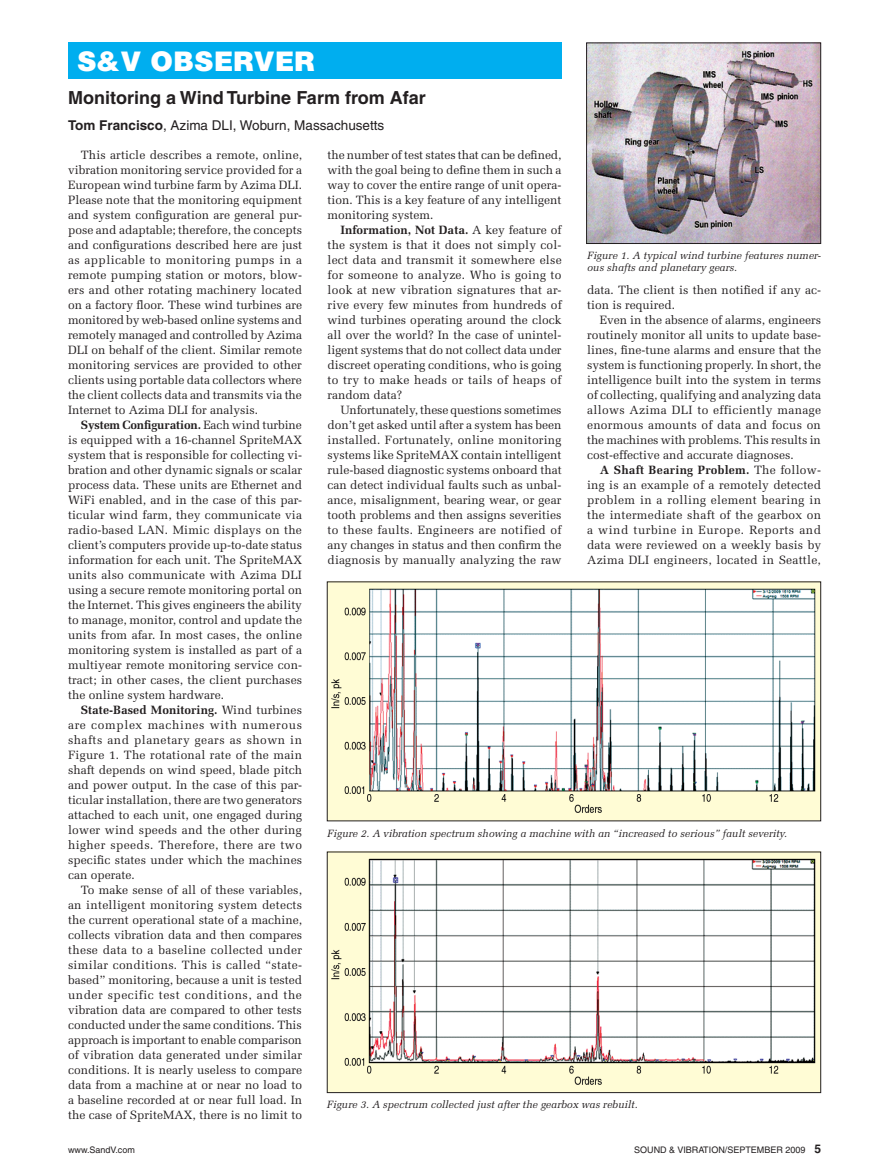
<style>
.page{position:relative;width:878px;height:1175px;background:#fff}
.page>*{position:absolute;margin:0;border:0;box-sizing:border-box;transform-origin:0 0}
.t1{font:900 27px "Helvetica";color:#fff}
.t2{font:700 18px "Helvetica";color:#231f20}
.t3{font:13.5px "Helvetica";color:#231f20}
.t4{font:12px/15px "Melior";color:#231f20;text-align:justify}
.t5{font:italic 10.5px/12px "Melior";color:#231f20}
.t6{font:9px "Helvetica";color:#231f20}
.s1{font-weight:700}
.s2{font-weight:700;font-size:12px}
</style>
<div class="page">
<div style="left:68px;top:43px;width:493px;height:36px;background:#00aeef"></div>
<img style="left:588px;top:45px;width:231px;height:197px">
<div style="left:586px;top:43px;width:235px;height:201px;border:1px solid #231f20"></div>
<img style="left:329px;top:583px;width:490px;height:236px">
<div style="left:327px;top:581px;width:494px;height:240px;border:1px solid #231f20"></div>
<img style="left:329px;top:853px;width:490px;height:238px">
<div style="left:327px;top:851px;width:494px;height:242px;border:1px solid #231f20"></div>
<h1 class="t1" style="left:77px;top:44px;width:240px">S&amp;V OBSERVER</h1>
<h2 class="t2" style="left:68px;top:86px;width:359px">Monitoring a Wind Turbine Farm from Afar</h2>
<p class="t3" style="left:68px;top:117px;width:318px"><span class="s1">Tom Francisco</span>, Azima DLI, Woburn, Massachusetts</p>
<p class="t4" style="left:68px;top:147px;width:235px;text-indent:13px">This article describes a remote, online, vibration monitoring service provided for a European wind turbine farm by Azima DLI.<br>Please note that the monitoring equipment and system configuration are general pur&shy;pose and adaptable; therefore, the concepts and configurations described here are just as applicable to monitoring pumps in a remote pumping station or motors, blow&shy;ers and other rotating machinery located on a factory floor. These wind turbines are monitored by web-based online systems and remotely managed and controlled by Azima DLI on behalf of the client. Similar remote monitoring services are provided to other clients using portable data collectors where the client collects data and transmits via the Internet to Azima DLI for analysis.</p>
<p class="t4" style="left:68px;top:417px;width:235px;text-indent:13px"><span class="s1">System Configuration.</span> Each wind turbine is equipped with a 16-channel SpriteMAX system that is responsible for collecting vi&shy;bration and other dynamic signals or scalar process data. These units are Ethernet and WiFi enabled, and in the case of this par&shy;ticular wind farm, they communicate via radio-based LAN. Mimic displays on the client’s computers provide up-to-date status information for each unit. The SpriteMAX units also communicate with Azima DLI using a secure remote monitoring portal on the Internet. This gives engineers the ability to manage, monitor, control and update the units from afar. In most cases, the online monitoring system is installed as part of a multiyear remote monitoring service con&shy;tract; in other cases, the client purchases the online system hardware.</p>
<p class="t4" style="left:68px;top:702px;width:235px;text-indent:13px"><span class="s1">State-Based Monitoring.</span> Wind turbines are complex machines with numerous shafts and planetary gears as shown in Figure 1. The rotational rate of the main shaft depends on wind speed, blade pitch and power output. In the case of this par&shy;ticular installation, there are two generators attached to each unit, one engaged during lower wind speeds and the other during higher speeds. Therefore, there are two specific states under which the machines can operate.</p>
<p class="t4" style="left:68px;top:882px;width:235px;text-indent:13px">To make sense of all of these variables, an intelligent monitoring system detects the current operational state of a machine, collects vibration data and then compares these data to a baseline collected under similar conditions. This is called “state&shy;based” monitoring, because a unit is tested under specific test conditions, and the vibration data are compared to other tests conducted under the same conditions. This approach is important to enable comparison of vibration data generated under similar conditions. It is nearly useless to compare data from a machine at or near no load to a baseline recorded at or near full load. In the case of SpriteMAX, there is no limit to</p>
<p class="t4" style="left:327px;top:147px;width:235px">the number of test states that can be defined, with the goal being to define them in such a way to cover the entire range of unit opera&shy;tion. This is a key feature of any intelligent monitoring system.</p>
<p class="t4" style="left:327px;top:222px;width:235px;text-indent:13px"><span class="s1">Information, Not Data.</span> A key feature of the system is that it does not simply col&shy;lect data and transmit it somewhere else for someone to analyze. Who is going to look at new vibration signatures that ar&shy;rive every few minutes from hundreds of wind turbines operating around the clock all over the world? In the case of unintel&shy;ligent systems that do not collect data under discreet operating conditions, who is going to try to make heads or tails of heaps of random data?</p>
<p class="t4" style="left:327px;top:402px;width:235px;text-indent:13px">Unfortunately, these questions sometimes don’t get asked until after a system has been installed. Fortunately, online monitoring systems like SpriteMAX contain intelligent rule-based diagnostic systems onboard that can detect individual faults such as unbal&shy;ance, misalignment, bearing wear, or gear tooth problems and then assigns severities to these faults. Engineers are notified of any changes in status and then confirm the diagnosis by manually analyzing the raw</p>
<p class="t5" style="left:587px;top:250px;width:235px">Figure 1. A typical wind turbine features numer&shy;ous shafts and planetary gears.</p>
<p class="t4" style="left:587px;top:282px;width:235px">data. The client is then notified if any ac&shy;tion is required.</p>
<p class="t4" style="left:587px;top:312px;width:235px;text-indent:13px">Even in the absence of alarms, engineers routinely monitor all units to update base&shy;lines, fine-tune alarms and ensure that the system is functioning properly. In short, the intelligence built into the system in terms of collecting, qualifying and analyzing data allows Azima DLI to efficiently manage enormous amounts of data and focus on the machines with problems. This results in cost-effective and accurate diagnoses.</p>
<p class="t4" style="left:587px;top:462px;width:235px;text-indent:13px"><span class="s1">A Shaft Bearing Problem.</span> The follow&shy;ing is an example of a remotely detected problem in a rolling element bearing in the intermediate shaft of the gearbox on a wind turbine in Europe. Reports and data were reviewed on a weekly basis by Azima DLI engineers, located in Seattle,</p>
<p class="t5" style="left:327px;top:827px;width:461px">Figure 2. A vibration spectrum showing a machine with an “increased to serious” fault severity.</p>
<p class="t5" style="left:327px;top:1098px;width:312px">Figure 3. A spectrum collected just after the gearbox was rebuilt.</p>
<p class="t6" style="left:68px;top:1144px;width:68px">www.SandV.com</p>
<p class="t6" style="left:634px;top:1144px;width:188px">SOUND &amp; VIBRATION/SEPTEMBER 2009 <span class="s2">5</span></p>
</div>
